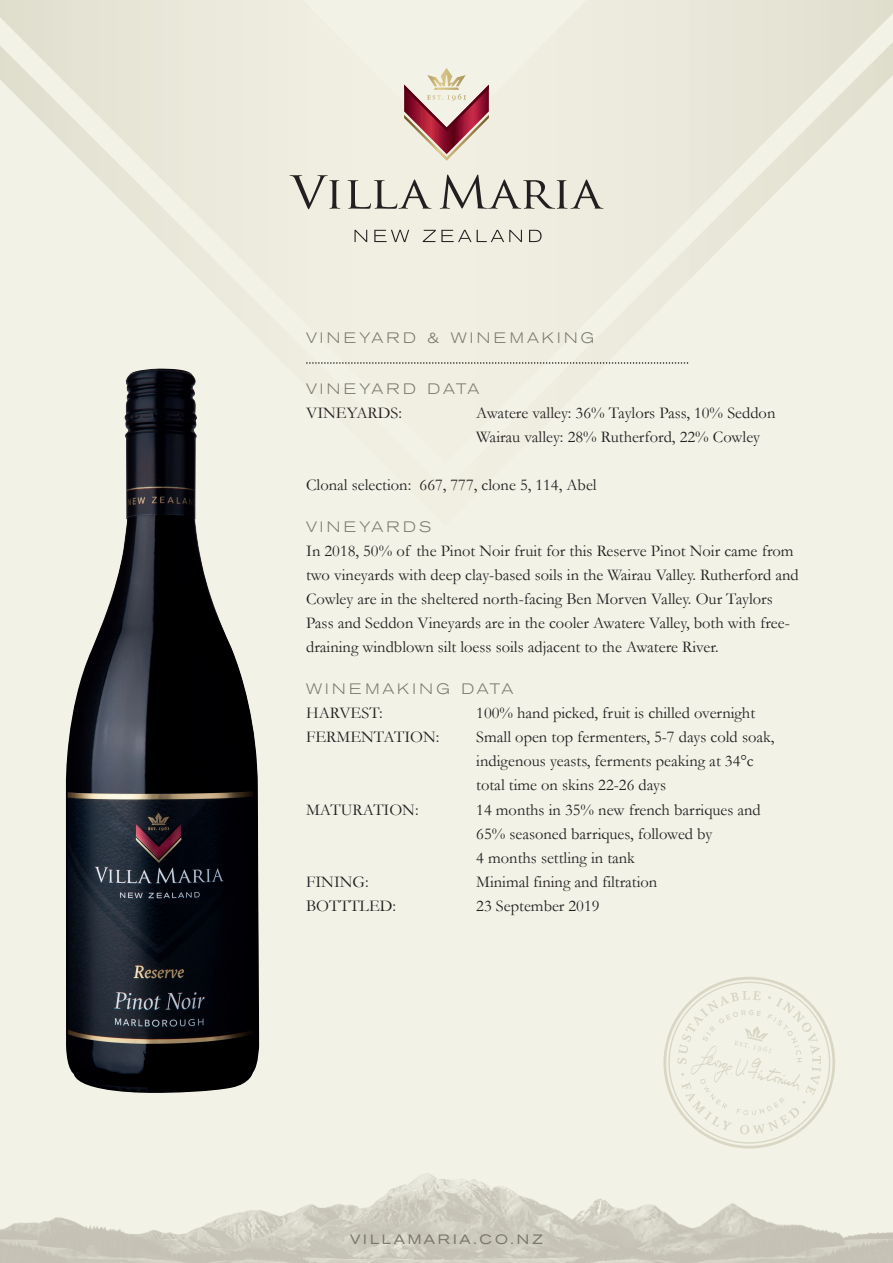
<style>
.page{position:relative;width:893px;height:1263px;background:#f2f2e7}
.page>*{position:absolute;margin:0;border:0;box-sizing:border-box;transform-origin:0 0}
.t1{font:16.5px/24px "Garamond";color:#231f20}
.t2{font:300 expanded 15px "Akzidenz Grotesk BE";letter-spacing:.2em;color:#797769}
.t3{font:300 expanded 15px "Akzidenz Grotesk BE";letter-spacing:.22em;color:#797769}
.t4{font:expanded 13.5px "Akzidenz Grotesk BE";letter-spacing:.22em;color:#797769}
</style>
<div class="page">
<img style="left:0;top:1148px;width:893px;height:115px">
<svg style="left:0;top:0;width:893px;height:369px"></svg>
<svg style="left:355px;top:230px;width:12px;height:12px"></svg>
<svg style="left:374px;top:230px;width:35px;height:12px"></svg>
<svg style="left:423px;top:230px;width:99px;height:12px"></svg>
<svg style="left:529px;top:230px;width:13px;height:12px"></svg>
<svg style="left:289px;top:175px;width:51px;height:34px"></svg>
<svg style="left:348px;top:179px;width:83px;height:30px"></svg>
<svg style="left:440px;top:175px;width:163px;height:34px"></svg>
<svg style="left:404px;top:68px;width:85px;height:86px"></svg>
<img style="left:702px;top:1134px;width:94px;height:14px">
<img style="left:704px;top:1134px;width:91px;height:9px">
<svg style="left:663px;top:977px;width:172px;height:157px"></svg>
<svg style="left:306px;top:362px;width:382px;height:2px"></svg>
<img style="left:65px;top:369px;width:194px;height:724px">
<img style="left:704px;top:1085px;width:81px;height:30px">
<p class="t3" style="left:306px;top:329px;width:290px">VINEYARD &amp; WINEMAKING</p>
<p class="t2" style="left:306px;top:381px;width:175px">VINEYARD DATA</p>
<p class="t1" style="left:306px;top:401px;width:97px">VINEYARDS:</p>
<p class="t1" style="left:476px;top:401px;width:301px">Awatere valley: 36% Taylors Pass, 10% Seddon<br>Wairau valley: 28% Rutherford, 22% Cowley</p>
<p class="t1" style="left:306px;top:473px;width:292px">Clonal selection: 667, 777, clone 5, 114, Abel</p>
<p class="t2" style="left:306px;top:519px;width:127px">VINEYARDS</p>
<p class="t1" style="left:306px;top:539px;width:494px">In 2018, 50% of the Pinot Noir fruit for this Reserve Pinot Noir came from two vineyards with deep clay-based soils in the Wairau Valley. Rutherford and Cowley are in the sheltered north-facing Ben Morven Valley. Our Taylors Pass and Seddon Vineyards are in the cooler Awatere Valley, both with free&shy;draining windblown silt loess soils adjacent to the Awatere River.</p>
<p class="t2" style="left:306px;top:681px;width:209px">WINEMAKING DATA</p>
<p class="t1" style="left:306px;top:701px;width:78px">HARVEST:</p>
<p class="t1" style="left:476px;top:701px;width:280px">100% hand picked, fruit is chilled overnight</p>
<p class="t1" style="left:306px;top:725px;width:135px">FERMENTATION:</p>
<p class="t1" style="left:476px;top:725px;width:300px">Small open top fermenters, 5-7 days cold soak, indigenous yeasts, ferments peaking at 34°c total time on skins 22-26 days</p>
<p class="t1" style="left:306px;top:797px;width:114px">MATURATION:</p>
<p class="t1" style="left:476px;top:797px;width:286px">14 months in 35% new french barriques and<br>65% seasoned barriques, followed by<br>4 months settling in tank</p>
<p class="t1" style="left:306px;top:869px;width:64px">FINING:</p>
<p class="t1" style="left:476px;top:869px;width:183px">Minimal fining and filtration</p>
<p class="t1" style="left:306px;top:893px;width:92px">BOTTTLED:</p>
<p class="t1" style="left:476px;top:893px;width:125px">23 September 2019</p>
<p class="t4" style="left:350px;top:1232px;width:194px">VILLAMARIA.CO.NZ</p>
</div>
